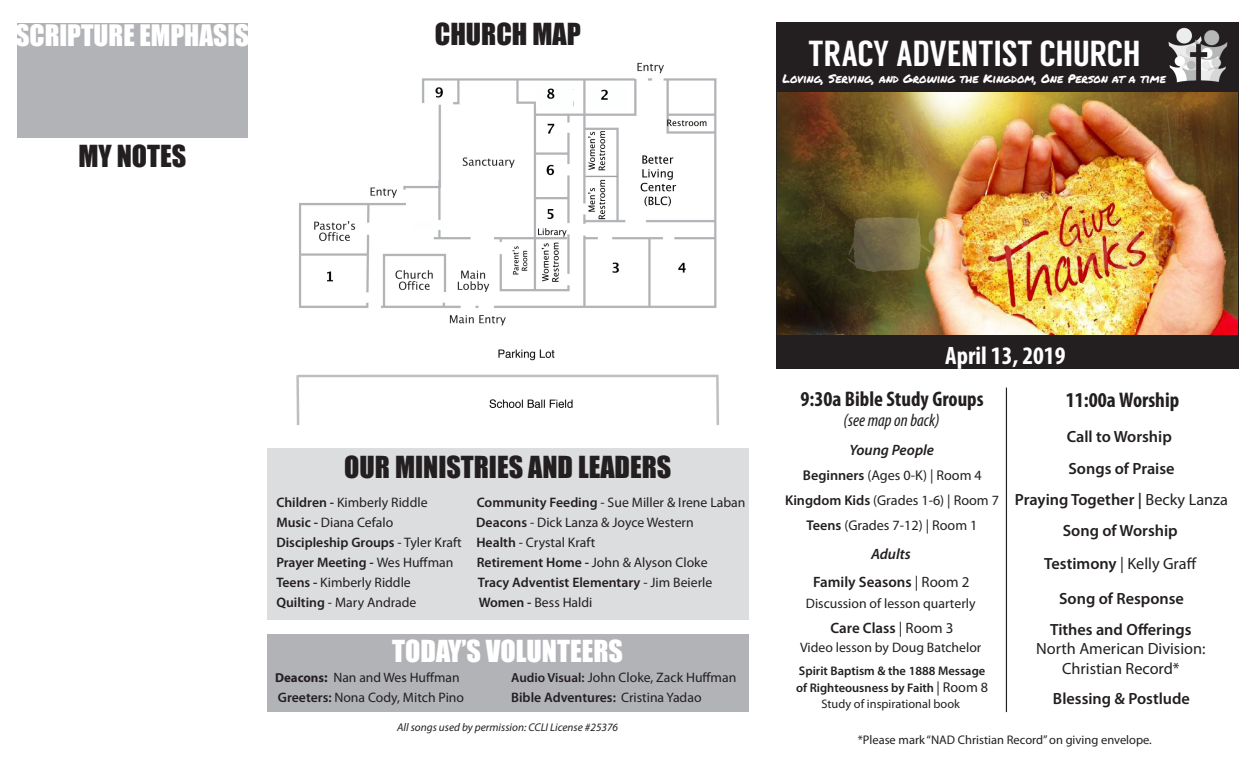
<style>
.page{position:relative;width:1260px;height:765px;background:#fff}
.page>*{position:absolute;margin:0;border:0;box-sizing:border-box;transform-origin:0 0}
.t1{font:36.12px "Langdon";color:#fff}
.t2{font:27.88px "Impact";color:#231f20}
.t3{font:27.88px "Impact";color:#fff}
.t4{font:27.12px "Impact";color:#fff}
.t5{font:700 condensed 25.25px "Myriad Pro";color:#fff}
.t6{font:700 condensed 21.25px "Myriad Pro";color:#231f20}
.t7{font:italic condensed 17.75px "Myriad Pro";color:#231f20}
.t8{font:600 16.25px "Myriad Pro";color:#231f20}
.t9{font:16.25px "Myriad Pro";color:#231f20}
.t10{font:600 15px "Myriad Pro";color:#231f20}
.t11{font:italic 600 15px "Myriad Pro";color:#231f20}
.t12{font:14.12px "Myriad Pro";color:#231f20}
.t13{font:13.75px/20px "Myriad Pro";color:#231f20}
.t14{font:600 13.75px "Myriad Pro";color:#231f20}
.t15{font:13.62px "Myriad Pro";color:#231f20}
.t16{font:600 12.5px "Myriad Pro";color:#231f20}
.t17{font:12.5px "Myriad Pro";color:#231f20}
.t18{font:12.38px "Myriad Pro";color:#231f20}
.t19{font:12px "Permanent Marker";color:#fff}
.t20{font:italic 11.25px "Myriad Pro";color:#231f20}
.s1{font-weight:600}
.s2{font-weight:400}
.s3{font-weight:700;font-size:13px}
.s4{font-weight:700;font-size:13.75px}
.s5{font-weight:600;font-size:13.12px}
.s6{font-weight:400;font-size:14.12px}
</style>
<div class="page">
<div style="left:17px;top:24px;width:231px;height:114px;background:#b2b3b7"></div>
<hr style="left:1006px;top:388px;width:1px;height:324px;background:#231f20">
<div style="left:776px;top:22px;width:463px;height:347px;background:#231f20"></div>
<img style="left:1168px;top:27px;width:60px;height:55px">
<img style="left:296px;top:62px;width:423px;height:363px">
<img style="left:778px;top:93px;width:460px;height:241px">
<div style="left:267px;top:448px;width:482px;height:171px;background:#dcdddf"></div>
<div style="left:267px;top:634px;width:482px;height:78px;background:#b2b3b7"></div>
<p class="t4" style="left:15px;top:15px;width:235px">SCRIPTURE EMPHASIS</p>
<p class="t2" style="left:78px;top:134px;width:109px">MY NOTES</p>
<p class="t2" style="left:435px;top:12px;width:148px">CHURCH MAP</p>
<p class="t1" style="left:808px;top:32px;width:334px">TRACY ADVENTIST CHURCH</p>
<p class="t19" style="left:782px;top:70px;width:385px">Loving, Serving, and Growing the Kingdom, One Person at a time</p>
<p class="t2" style="left:344px;top:446px;width:329px">OUR MINISTRIES AND LEADERS</p>
<p class="t13" style="left:276px;top:492px;width:153px"><span class="s1">Children -</span> Kimberly Riddle</p>
<p class="t13" style="left:477px;top:492px;width:270px"><span class="s1">Community Feeding</span> - Sue Miller &amp; Irene Laban</p>
<p class="t13" style="left:276px;top:512px;width:118px"><span class="s1">Music -</span> Diana Cefalo</p>
<p class="t13" style="left:276px;top:512px;width:419px;text-indent:200px"><span class="s1">Deacons</span> - Dick Lanza &amp; Joyce Western<br><span class="s1">Discipleship Groups</span> - Tyler Kraft <span class="s1">Health</span> - Crystal Kraft</p>
<p class="t14" style="left:276px;top:553px;width:179px">Prayer Meeting - <span class="s2">Wes Huffman</span></p>
<p class="t13" style="left:477px;top:552px;width:232px"><span class="s1">Retirement Home -</span> John &amp; Alyson Cloke</p>
<p class="t13" style="left:276px;top:572px;width:136px"><span class="s1">Teens -</span> Kimberly Riddle</p>
<p class="t14" style="left:478px;top:573px;width:236px">Tracy Adventist Elementary <span class="s2">- Jim Beierle</span></p>
<p class="t13" style="left:276px;top:592px;width:142px"><span class="s1">Quilting</span> - Mary Andrade</p>
<p class="t13" style="left:479px;top:592px;width:115px"><span class="s1">Women -</span> Bess Haldi</p>
<p class="t3" style="left:392px;top:629px;width:232px">TODAY’S VOLUNTEERS</p>
<p class="t15" style="left:275px;top:669px;width:186px"><span class="s3">Deacons</span><span class="s4">:</span> Nan and Wes Huffman</p>
<p class="t13" style="left:278px;top:687px;width:188px"><span class="s1">Greeters:</span> Nona Cody, Mitch Pino</p>
<p class="t13" style="left:511px;top:667px;width:227px"><span class="s5">Audio Visual:</span> John Cloke, Zack Huffman</p>
<p class="t14" style="left:511px;top:689px;width:192px">Bible Adventures: <span class="s2">Cristina Yadao</span></p>
<p class="t20" style="left:397px;top:720px;width:223px">All songs used by permission: CCLI License #25376</p>
<p class="t5" style="left:945px;top:340px;width:122px">April 13, 2019</p>
<p class="t6" style="left:800px;top:386px;width:185px">9:30a Bible Study Groups</p>
<p class="t7" style="left:844px;top:409px;width:97px">(see map on back)</p>
<p class="t11" style="left:849px;top:440px;width:86px">Young People</p>
<p class="t12" style="left:803px;top:467px;width:180px"><span class="s1">Beginners</span> (Ages 0-K) | Room 4</p>
<p class="t12" style="left:785px;top:492px;width:215px"><span class="s1">Kingdom Kids</span> (Grades 1-6) | Room 7</p>
<p class="t12" style="left:807px;top:516px;width:172px"><span class="s1">Teens</span> (Grades 7-12) | Room 1</p>
<p class="t11" style="left:871px;top:545px;width:41px">Adults</p>
<p class="t10" style="left:813px;top:572px;width:158px">Family Seasons <span class="s2">| Room 2</span></p>
<p class="t13" style="left:806px;top:594px;width:171px">Discussion of lesson quarterly</p>
<p class="t10" style="left:831px;top:619px;width:124px">Care Class <span class="s2">| Room 3</span></p>
<p class="t13" style="left:800px;top:638px;width:183px">Video lesson by Doug Batchelor</p>
<p class="t16" style="left:799px;top:663px;width:188px">Spirit Baptism &amp; the 1888 Message</p>
<p class="t16" style="left:796px;top:680px;width:194px">of Righteousness by Faith <span class="s6">| Room 8</span></p>
<p class="t18" style="left:821px;top:696px;width:140px">Study of inspirational book</p>
<p class="t6" style="left:1066px;top:387px;width:115px">11:00a Worship</p>
<p class="t8" style="left:1067px;top:427px;width:107px">Call to Worship</p>
<p class="t8" style="left:1068px;top:458px;width:108px">Songs of Praise</p>
<p class="t8" style="left:1015px;top:489px;width:215px">Praying Together | <span class="s2">Becky Lanza</span></p>
<p class="t8" style="left:1063px;top:520px;width:116px">Song of Worship</p>
<p class="t9" style="left:1044px;top:553px;width:154px"><span class="s1">Testimony</span> | Kelly Graff</p>
<p class="t8" style="left:1059px;top:588px;width:126px">Song of Response</p>
<p class="t8" style="left:1050px;top:619px;width:143px">Tithes and Offerings</p>
<p class="t9" style="left:1036px;top:639px;width:171px">North American Division:</p>
<p class="t9" style="left:1062px;top:658px;width:119px">Christian Record*</p>
<p class="t8" style="left:1053px;top:688px;width:139px">Blessing &amp; Postlude</p>
<p class="t17" style="left:858px;top:732px;width:296px">*Please mark “NAD Christian Record” on giving envelope.</p>
</div>
